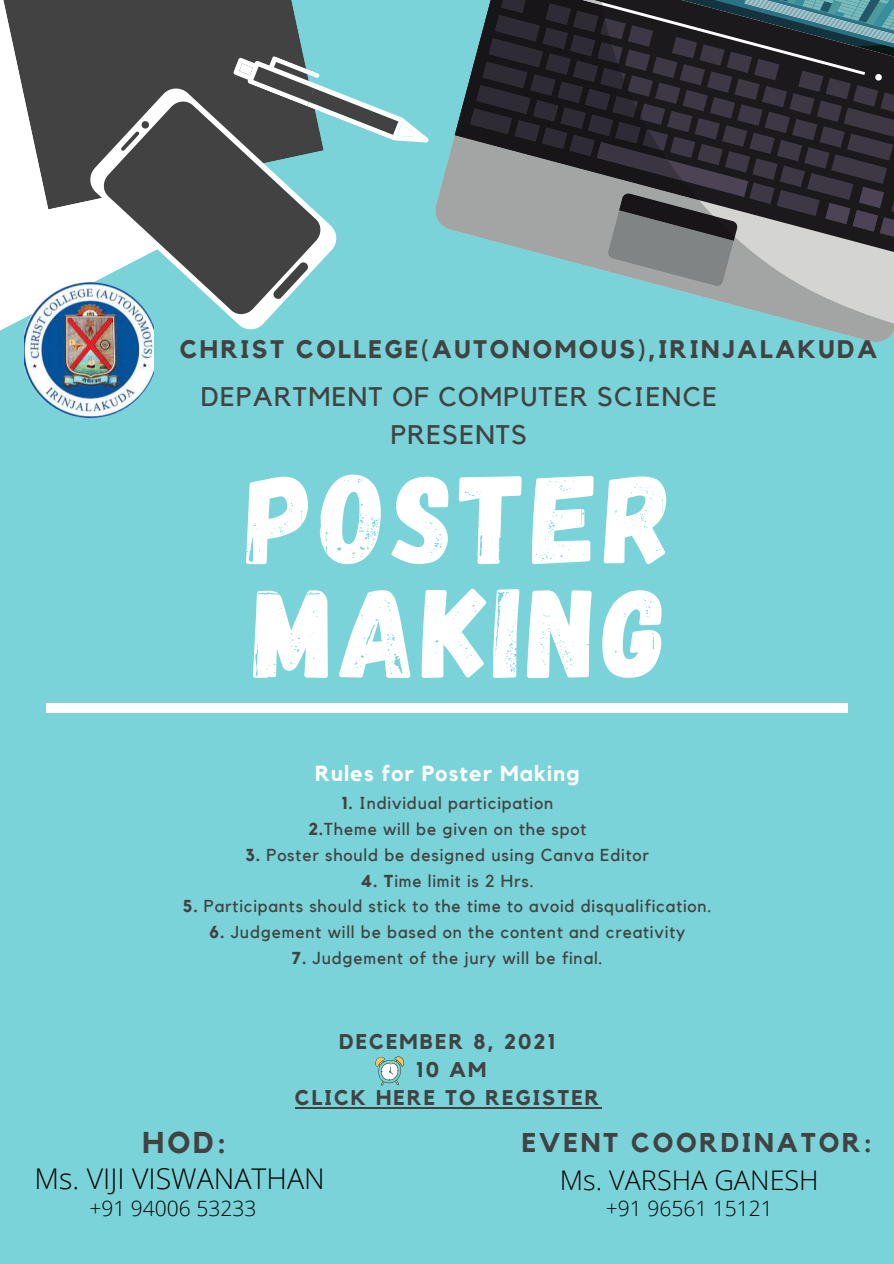
<style>
.page{position:relative;width:894px;height:1264px;background:#fff}
.page>*{position:absolute;margin:0;border:0;box-sizing:border-box;transform-origin:0 0}
.t1{font:126.6px/113.7px "Gagalin";letter-spacing:.05em;color:#fff}
.t2{font:700 30px "Kollektif";color:#424242}
.t3{font:300 28.5px "Open Sans";color:#000}
.t4{font:700 27px "Kollektif";letter-spacing:.1em;color:#424242}
.t5{font:300 27px "Open Sans";color:#000}
.t6{font:26.85px "Kollektif";letter-spacing:.05em;color:#424242}
.t7{font:700 25.35px "Kollektif";letter-spacing:.1em;color:#424242}
.t8{font:700 21.75px "Kollektif";letter-spacing:.05em;color:#fff}
.t9{font:700 21.15px "Kollektif";letter-spacing:.1em;color:#424242}
.t10{font:300 21px "Open Sans";color:#000}
.t11{font:17.25px "Kollektif";letter-spacing:.05em;color:#424242}
.s1{font-weight:700}
</style>
<div class="page">
<div style="left:0;top:0;width:893px;height:1263px;background:#79d3d8"></div>
<div style="left:47px;top:703px;width:800px;height:9px;background:#fff"></div>
<svg style="left:435px;top:172px;width:458px;height:170px"></svg>
<svg style="left:445px;top:0;width:449px;height:287px"></svg>
<div style="left:0;top:209px;width:83px;height:122px;background:#fff"></div>
<svg style="left:0;top:0;width:301px;height:209px;fill:#424242"></svg>
<svg style="left:231px;top:44px;width:198px;height:99px"></svg>
<svg style="left:83px;top:81px;width:260px;height:249px"></svg>
<svg style="left:97px;top:95px;width:229px;height:225px;fill:#424242"></svg>
<svg style="left:120px;top:120px;width:30px;height:31px"></svg>
<svg style="left:271px;top:260px;width:39px;height:41px"></svg>
<img style="left:24px;top:283px;width:130px;height:135px">
<hr style="left:295px;top:1107px;width:306px;height:2px;background:#424242">
<svg style="left:375px;top:1056px;width:29px;height:29px"></svg>
<p class="t7" style="left:180px;top:337px;width:698px">CHRIST COLLEGE(AUTONOMOUS),IRINJALAKUDA</p>
<p class="t6" style="left:201px;top:384px;width:517px">DEPARTMENT OF COMPUTER SCIENCE</p>
<p class="t6" style="left:390px;top:422px;width:138px">PRESENTS</p>
<p class="t1" style="left:247px;top:456px;width:428px">POSTER<br>MAKING</p>
<p class="t8" style="left:315px;top:763px;width:265px">Rules for Poster Making</p>
<p class="t11" style="left:341px;top:794px;width:213px"><span class="s1">1.</span> Individual participation</p>
<p class="t11" style="left:308px;top:820px;width:279px"><span class="s1">2.</span>Theme will be given on the spot</p>
<p class="t11" style="left:245px;top:846px;width:405px"><span class="s1">3.</span> Poster should be designed using Canva Editor</p>
<p class="t11" style="left:360px;top:872px;width:175px"><span class="s1">4. T</span>ime limit is 2 Hrs.</p>
<p class="t11" style="left:183px;top:898px;width:530px"><span class="s1">5.</span> Participants should stick to the time to avoid disqualification.</p>
<p class="t11" style="left:209px;top:924px;width:477px"><span class="s1">6.</span> Judgement will be based on the content and creativity</p>
<p class="t11" style="left:292px;top:950px;width:312px"><span class="s1">7.</span> Judgement of the jury will be final.</p>
<p class="t9" style="left:339px;top:1031px;width:218px">DECEMBER 8, 2021</p>
<p class="t9" style="left:416px;top:1060px;width:72px">10 AM</p>
<p class="t9" style="left:295px;top:1088px;width:306px">CLICK HERE TO REGISTER</p>
<p class="t2" style="left:143px;top:1128px;width:85px">HOD:</p>
<p class="t4" style="left:521px;top:1130px;width:351px">EVENT COORDINATOR:</p>
<p class="t3" style="left:35px;top:1158px;width:291px">Ms. VIJI VISWANATHAN</p>
<p class="t5" style="left:559px;top:1160px;width:260px">Ms. VARSHA GANESH</p>
<p class="t10" style="left:89px;top:1193px;width:168px">+91 94006 53233</p>
<p class="t10" style="left:605px;top:1193px;width:168px">+91 96561 15121</p>
</div>
